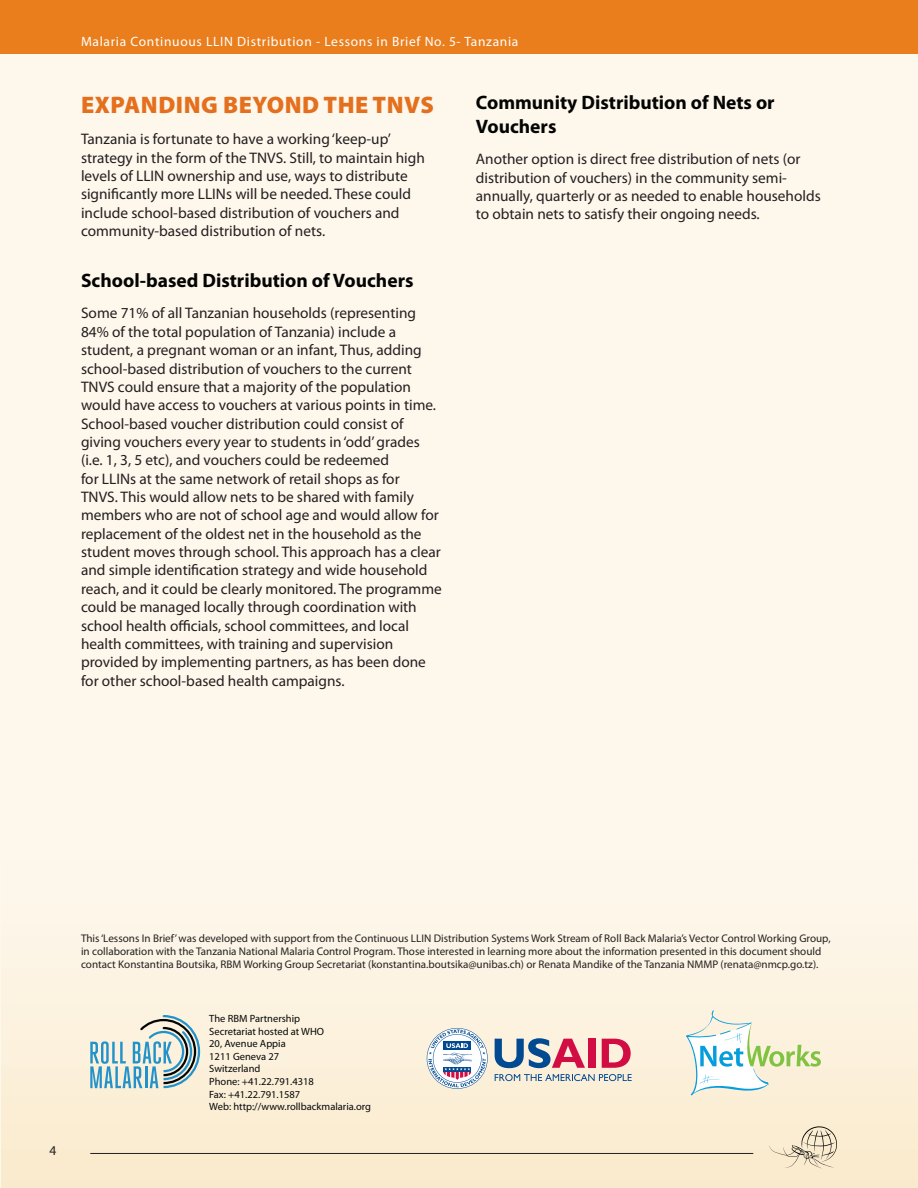
<style>
.page{position:relative;width:918px;height:1188px;background:#fff}
.page>*{position:absolute;margin:0;border:0;box-sizing:border-box;transform-origin:0 0}
.Header_1{font:900 24px "Myriad Pro";letter-spacing:.02em;color:#e4701e}
.Header_3{font:700 19.5px/23.4px "Myriad Pro";color:#040503}
.Body_Main{font:15.3px/18.3px "Myriad Pro";color:#231f20}
.t1{font:13.5px "Myriad Pro";letter-spacing:.05em;color:#fff}
.t2{font:13.5px "Myriad Pro";color:#231f20}
.Body_Main-2{font:11.1px/13.4px "Myriad Pro";color:#231f20}
.Body_Main-3{font:10.5px "Myriad Pro";color:#050708}
</style>
<div class="page">
<div style="left:1px;top:21px;width:917px;height:1167px;background:#fdf7ec"></div>
<div style="left:2px;top:833px;width:916px;height:355px;background:linear-gradient(to bottom,#fdf9f0,#faebce)"></div>
<div style="left:0;top:0;width:918px;height:53px;background:#ea7e1d"></div>
<svg style="left:769px;top:1126px;width:68px;height:43px;background:#e3d7bd"></svg>
<hr style="left:90px;top:1153px;width:663px;height:1px;background:#231f20">
<svg style="left:495px;top:1038px;width:90px;height:30px"></svg>
<div style="left:588px;top:1039px;width:7px;height:29px;background:#d20d44"></div>
<svg style="left:602px;top:1039px;width:29px;height:29px"></svg>
<svg style="left:495px;top:1074px;width:137px;height:7px"></svg>
<svg style="left:427px;top:1028px;width:61px;height:61px;background:#c6ceda"></svg>
<svg style="left:90px;top:1015px;width:110px;height:73px"></svg>
<svg style="left:686px;top:1009px;width:135px;height:87px"></svg>
<p class="t1" style="left:81px;top:33px;width:439px">Malaria Continuous LLIN Distribution - Lessons in Brief No. 5- Tanzania</p>
<p class="Header_1" style="left:81px;top:88px;width:354px">EXPANDING BEYOND THE TNVS</p>
<p class="Body_Main" style="left:81px;top:130px;width:345px">Tanzania is fortunate to have a working ‘keep-up’ strategy in the form of the TNVS. Still, to maintain high levels of LLIN ownership and use, ways to distribute significantly more LLINs will be needed. These could include school-based distribution of vouchers and community-based distribution of nets.</p>
<p class="Header_3" style="left:81px;top:268px;width:334px">School-based Distribution of Vouchers</p>
<p class="Body_Main" style="left:81px;top:304px;width:362px">Some 71% of all Tanzanian households (representing 84% of the total population of Tanzania) include a student, a pregnant woman or an infant, Thus, adding school-based distribution of vouchers to the current TNVS could ensure that a majority of the population would have access to vouchers at various points in time.<br>School-based voucher distribution could consist of giving vouchers every year to students in ‘odd’ grades (i.e. 1, 3, 5 etc), and vouchers could be redeemed<br>for LLINs at the same network of retail shops as for<br>TNVS. This would allow nets to be shared with family members who are not of school age and would allow for replacement of the oldest net in the household as the student moves through school. This approach has a clear and simple identification strategy and wide household reach, and it could be clearly monitored. The programme could be managed locally through coordination with school health officials, school committees, and local health committees, with training and supervision provided by implementing partners, as has been done for other school-based health campaigns.</p>
<p class="Header_3" style="left:476px;top:90px;width:300px">Community Distribution of Nets or<br>Vouchers</p>
<p class="Body_Main" style="left:476px;top:150px;width:346px">Another option is direct free distribution of nets (or distribution of vouchers) in the community semi&shy;annually, quarterly or as needed to enable households to obtain nets to satisfy their ongoing needs.</p>
<p class="t2" style="left:50px;top:1142px;width:8px">4</p>
<p class="Body_Main-2" style="left:81px;top:931px;width:751px">This ‘Lessons In Brief’ was developed with support from the Continuous LLIN Distribution Systems Work Stream of Roll Back Malaria’s Vector Control Working Group, in collaboration with the Tanzania National Malaria Control Program. Those interested in learning more about the information presented in this document should contact Konstantina Boutsika, RBM Working Group Secretariat (konstantina.boutsika@unibas.ch) or Renata Mandike of the Tanzania NMMP (renata@nmcp.go.tz).</p>
<p class="Body_Main-3" style="left:209px;top:1012px;width:92px">The RBM Partnership</p>
<p class="Body_Main-3" style="left:209px;top:1025px;width:116px">Secretariat hosted at WHO</p>
<p class="Body_Main-3" style="left:209px;top:1037px;width:78px">20, Avenue Appia</p>
<p class="Body_Main-3" style="left:209px;top:1050px;width:72px">1211 Geneva 27</p>
<p class="Body_Main-3" style="left:209px;top:1062px;width:53px">Switzerland</p>
<p class="Body_Main-3" style="left:209px;top:1075px;width:106px">Phone: +41.22.791.4318</p>
<p class="Body_Main-3" style="left:209px;top:1088px;width:92px">Fax: +41.22.791.1587</p>
<p class="Body_Main-3" style="left:209px;top:1100px;width:163px">Web: http://www.rollbackmalaria.org</p>
</div>
